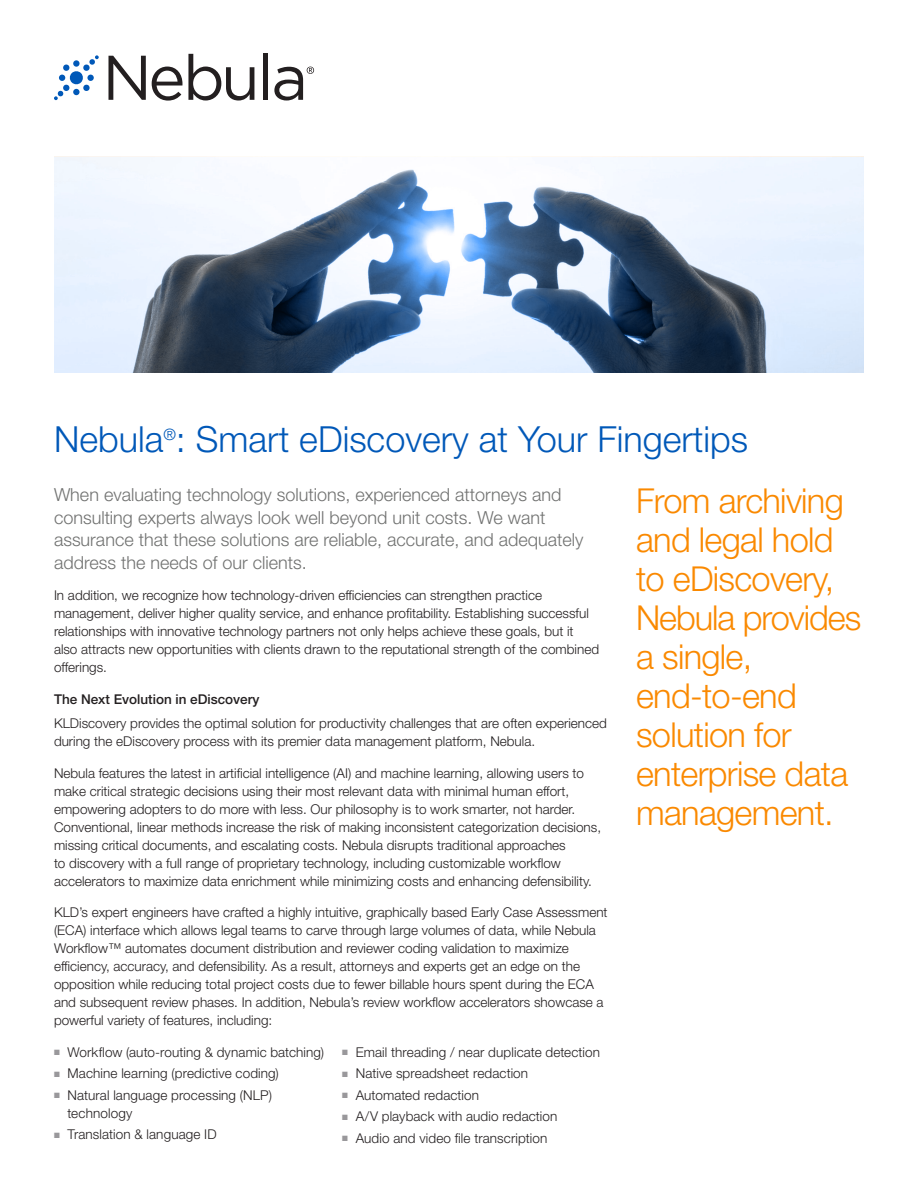
<style>
.page{position:relative;width:918px;height:1188px;background:#fff}
.page>*{position:absolute;margin:0;border:0;box-sizing:border-box;transform-origin:0 0}
.Headline{font:300 36px "Helvetica Neue LT Std";color:#0058b8}
.Subhead_1{font:300 34.35px/39.2px "Helvetica Neue LT Std";letter-spacing:-.02em;color:#fa8900}
.Subhead_1-2{font:300 18px/22.5px "Helvetica Neue LT Std";color:#717271}
.Headline-2{font:300 15.75px "Helvetica Neue LT Std";color:#0058b8}
.Body{font:300 13.5px/18px "Helvetica Neue LT Std";color:#231f20}
.Subhead_2{font:500 13.5px "Helvetica Neue LT Std";color:#231f20}
</style>
<div class="page">
<svg style="left:54px;top:55px;width:45px;height:45px"></svg>
<svg style="left:109px;top:56px;width:37px;height:44px"></svg>
<svg style="left:152px;top:67px;width:30px;height:34px"></svg>
<svg style="left:188px;top:54px;width:66px;height:47px"></svg>
<div style="left:263px;top:54px;width:5px;height:46px;background:#231f20"></div>
<svg style="left:274px;top:67px;width:40px;height:34px"></svg>
<svg style="left:54px;top:157px;width:810px;height:216px"></svg>
<p class="Headline" style="left:54px;top:417px;width:696px">Nebula : Smart eDiscovery at Your Fingertips</p>
<p class="Headline-2" style="left:163px;top:425px;width:14px">®</p>
<p class="Subhead_1-2" style="left:54px;top:483px;width:531px">When evaluating technology solutions, experienced attorneys and consulting experts always look well beyond unit costs. We want assurance that these solutions are reliable, accurate, and adequately address the needs of our clients.</p>
<p class="Body" style="left:54px;top:586px;width:547px">In addition, we recognize how technology-driven efficiencies can strengthen practice management, deliver higher quality service, and enhance profitability. Establishing successful relationships with innovative technology partners not only helps achieve these goals, but it also attracts new opportunities with clients drawn to the reputational strength of the combined offerings.</p>
<p class="Subhead_2" style="left:54px;top:691px;width:207px">The Next Evolution in eDiscovery</p>
<p class="Body" style="left:54px;top:714px;width:554px">KLDiscovery provides the optimal solution for productivity challenges that are often experienced during the eDiscovery process with its premier data management platform, Nebula.</p>
<p class="Body" style="left:54px;top:764px;width:549px">Nebula features the latest in artificial intelligence (AI) and machine learning, allowing users to make critical strategic decisions using their most relevant data with minimal human effort, empowering adopters to do more with less. Our philosophy is to work smarter, not harder.<br>Conventional, linear methods increase the risk of making inconsistent categorization decisions, missing critical documents, and escalating costs. Nebula disrupts traditional approaches<br>to discovery with a full range of proprietary technology, including customizable workflow accelerators to maximize data enrichment while minimizing costs and enhancing defensibility.</p>
<p class="Body" style="left:54px;top:903px;width:555px">KLD’s expert engineers have crafted a highly intuitive, graphically based Early Case Assessment (ECA) interface which allows legal teams to carve through large volumes of data, while Nebula Workflow™ automates document distribution and reviewer coding validation to maximize efficiency, accuracy, and defensibility. As a result, attorneys and experts get an edge on the opposition while reducing total project costs due to fewer billable hours spent during the ECA and subsequent review phases. In addition, Nebula’s review workflow accelerators showcase a powerful variety of features, including:</p>
<p class="Body" style="left:68px;top:1043px;width:258px">Workflow (auto-routing &amp; dynamic batching)</p>
<p class="Body" style="left:68px;top:1064px;width:213px">Machine learning (predictive coding)</p>
<p class="Body" style="left:68px;top:1086px;width:206px">Natural language processing (NLP) technology</p>
<p class="Body" style="left:68px;top:1125px;width:151px">Translation &amp; language ID</p>
<p class="Body" style="left:356px;top:1043px;width:246px">Email threading / near duplicate detection</p>
<p class="Body" style="left:356px;top:1064px;width:174px">Native spreadsheet redaction</p>
<p class="Body" style="left:356px;top:1086px;width:125px">Automated redaction</p>
<p class="Body" style="left:356px;top:1107px;width:203px">A/V playback with audio redaction</p>
<p class="Body" style="left:356px;top:1129px;width:193px">Audio and video file transcription</p>
<p class="Subhead_1" style="left:636px;top:480px;width:227px">From archiving and legal hold to eDiscovery,<br>Nebula provides a single, end-to-end solution for enterprise data management.</p>
</div>
